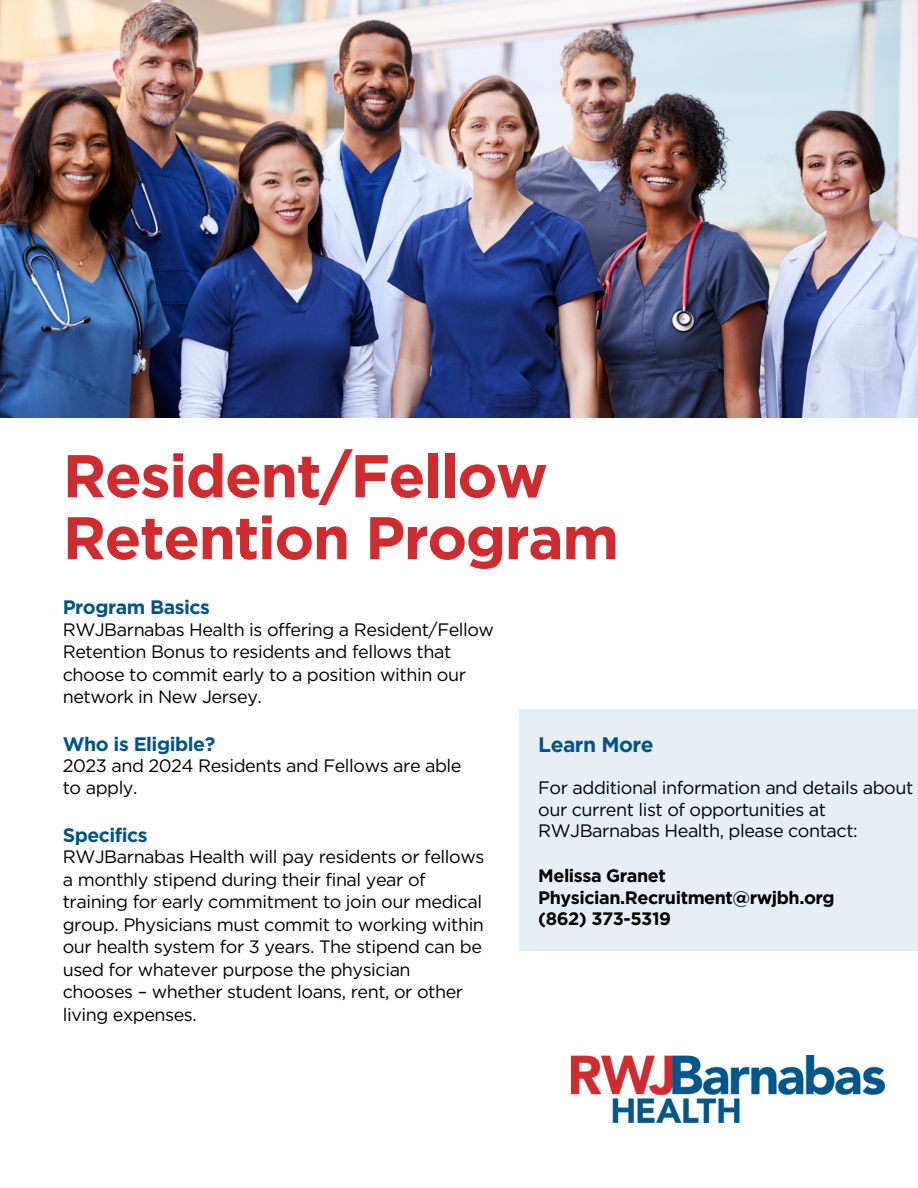
<style>
.page{position:relative;width:918px;height:1188px;background:#fff}
.page>*{position:absolute;margin:0;border:0;box-sizing:border-box;transform-origin:0 0}
.t1{font:700 60.3px "Gotham";letter-spacing:-.025em;color:#d02b2e}
.t2{font:700 60px "Gotham";letter-spacing:-.025em;color:#d02b2e}
.t3{font:700 21px "Gotham";letter-spacing:-.025em;color:#00548b}
.t4{font:700 19.5px "Gotham";letter-spacing:-.025em;color:#00548b}
.t5{font:18px/22.5px "Gotham";letter-spacing:-.025em;color:#000}
.t6{font:700 18px/21.3px "Gotham";letter-spacing:-.025em;color:#000}
</style>
<div class="page">
<div style="left:519px;top:710px;width:399px;height:241px;background:#e7eef4"></div>
<img style="left:0;top:0;width:918px;height:417px">
<img style="left:571px;top:1055px;width:313px;height:67px">
<h1 class="t1" style="left:63px;top:439px;width:487px">Resident/Fellow</h1>
<h2 class="t2" style="left:63px;top:502px;width:558px">Retention Program</h2>
<p class="t4" style="left:63px;top:596px;width:149px">Program Basics</p>
<p class="t5" style="left:63px;top:619px;width:433px">RWJBarnabas Health is offering a Resident/Fellow Retention Bonus to residents and fellows that choose to commit early to a position within our network in New Jersey.</p>
<p class="t4" style="left:63px;top:732px;width:154px">Who is Eligible?</p>
<p class="t5" style="left:63px;top:755px;width:400px">2023 and 2024 Residents and Fellows are able to apply.</p>
<p class="t4" style="left:63px;top:823px;width:86px">Specifics</p>
<p class="t5" style="left:63px;top:846px;width:423px">RWJBarnabas Health will pay residents or fellows a monthly stipend during their final year of training for early commitment to join our medical group. Physicians must commit to working within our health system for 3 years. The stipend can be used for whatever purpose the physician chooses – whether student loans, rent, or other living expenses.</p>
<p class="t3" style="left:538px;top:732px;width:117px">Learn More</p>
<p class="t5" style="left:538px;top:778px;width:377px;line-height:21.3px">For additional information and details about our current list of opportunities at<br>RWJBarnabas Health, please contact:</p>
<p class="t6" style="left:538px;top:865px;width:298px">Melissa Granet<br>Physician.Recruitment@rwjbh.org (862) 373-5319</p>
</div>
